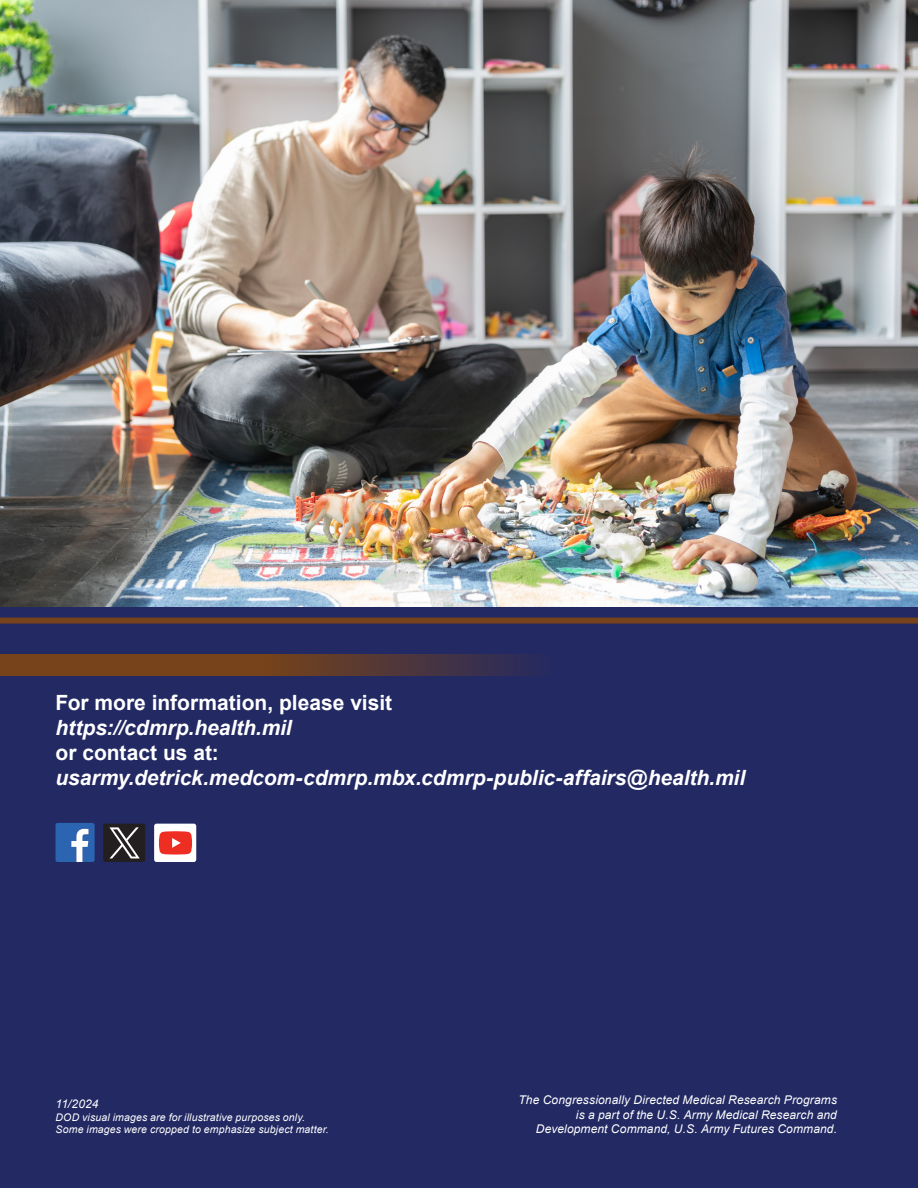
<style>
.page{position:relative;width:918px;height:1188px;background:#fff}
.page>*{position:absolute;margin:0;border:0;box-sizing:border-box;transform-origin:0 0}
._0809_body_text__no_paragraph_bump{font:italic 700 21px "Arial";color:#fff}
._0809_body_text__no_paragraph_bump-2{font:700 21px "Arial";color:#fff}
._0809_body_text__no_paragraph_bump-3{font:italic 12px "Arial";letter-spacing:.01em;color:#fff}
._0809_body_text__no_paragraph_bump-4{font:italic 10.5px/12.6px "Arial";letter-spacing:.015em;color:#fff}
</style>
<div class="page">
<img style="left:0;top:0;width:918px;height:607px">
<div style="left:0;top:608px;width:918px;height:580px;background:#222963"></div>
<svg style="left:0;top:655px;width:523px;height:21px;background:#633d29"></svg>
<div style="left:0;top:618px;width:918px;height:6px;background:#76431a"></div>
<div style="left:103px;top:824px;width:42px;height:38px;background:#231f20;border-radius:2px"></div>
<svg style="left:109px;top:827px;width:31px;height:31px"></svg>
<svg style="left:56px;top:823px;width:39px;height:39px;background:#527fbd"></svg>
<div style="left:154px;top:824px;width:42px;height:38px;background:#fff;border-radius:2px"></div>
<svg style="left:159px;top:831px;width:33px;height:24px"></svg>
<p class="_0809_body_text__no_paragraph_bump-2" style="left:56px;top:689px;width:338px">For more information, please visit</p>
<p class="_0809_body_text__no_paragraph_bump" style="left:56px;top:714px;width:238px">https://cdmrp.health.mil</p>
<p class="_0809_body_text__no_paragraph_bump-2" style="left:56px;top:739px;width:165px">or contact us at:</p>
<p class="_0809_body_text__no_paragraph_bump" style="left:56px;top:764px;width:691px">usarmy.detrick.medcom-cdmrp.mbx.cdmrp-public-affairs@health.mil</p>
<p class="_0809_body_text__no_paragraph_bump-3" style="left:56px;top:1096px;width:44px">11/2024</p>
<p class="_0809_body_text__no_paragraph_bump-4" style="left:56px;top:1111px;width:275px">DOD visual images are for illustrative purposes only.<br>Some images were cropped to emphasize subject matter.</p>
<p class="_0809_body_text__no_paragraph_bump-3" style="left:518px;top:1092px;width:320px">The Congressionally Directed Medical Research Programs</p>
<p class="_0809_body_text__no_paragraph_bump-3" style="left:576px;top:1107px;width:262px">is a part of the U.S. Army Medical Research and</p>
<p class="_0809_body_text__no_paragraph_bump-3" style="left:536px;top:1121px;width:303px">Development Command, U.S. Army Futures Command.</p>
</div>
